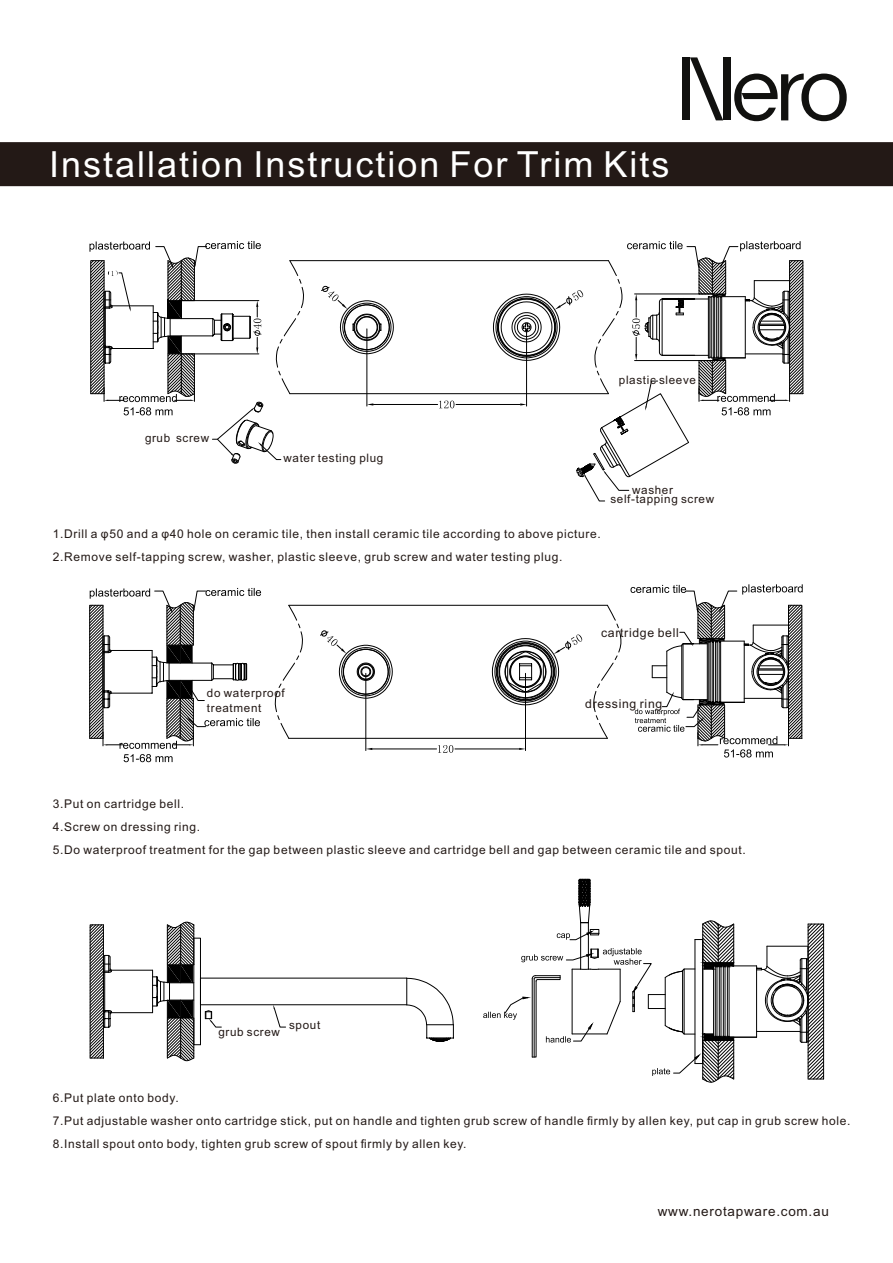
<style>
.page{position:relative;width:893px;height:1263px;background:#fff}
.page>*{position:absolute;margin:0;border:0;box-sizing:border-box;transform-origin:0 0}
.t1{font:36px "Arial";letter-spacing:.055em;color:#fff}
.t2{font:13.5px "Arial";letter-spacing:.055em;color:#231916}
.t3{font:12.3px "Arial";letter-spacing:.055em;color:#231916}
.t4{font:12px/23.1px "Arial";letter-spacing:.055em;color:#231916}
.t5{font:11.7px/9.6px "Arial";letter-spacing:.055em;color:#231916}
</style>
<div class="page">
<div style="left:0;top:142px;width:893px;height:44px;background:#231916"></div>
<div style="left:723px;top:57px;width:7px;height:63px;background:#11110f"></div>
<div style="left:683px;top:57px;width:7px;height:63px;background:#11110f"></div>
<svg style="left:690px;top:57px;width:33px;height:63px"></svg>
<svg style="left:734px;top:74px;width:113px;height:47px"></svg>
<hr style="left:367px;top:329px;width:1px;height:77px;background:#000">
<hr style="left:373px;top:404px;width:65px;height:1px;background:#000">
<hr style="left:456px;top:404px;width:64px;height:1px;background:#000">
<svg style="left:367px;top:403px;width:6px;height:3px"></svg>
<svg style="left:439px;top:401px;width:15px;height:7px"></svg>
<svg style="left:304px;top:260px;width:189px;height:137px"></svg>
<svg style="left:89px;top:241px;width:215px;height:223px"></svg>
<svg style="left:493px;top:241px;width:311px;height:260px"></svg>
<hr style="left:366px;top:673px;width:1px;height:77px;background:#000">
<hr style="left:372px;top:749px;width:65px;height:1px;background:#000">
<hr style="left:455px;top:749px;width:64px;height:1px;background:#000">
<svg style="left:366px;top:748px;width:6px;height:2px"></svg>
<svg style="left:438px;top:745px;width:15px;height:8px"></svg>
<svg style="left:274px;top:604px;width:218px;height:138px"></svg>
<svg style="left:320px;top:630px;width:73px;height:69px"></svg>
<svg style="left:89px;top:588px;width:172px;height:174px"></svg>
<svg style="left:492px;top:584px;width:311px;height:173px"></svg>
<hr style="left:200px;top:1004px;width:207px;height:1px;background:#000">
<hr style="left:200px;top:978px;width:207px;height:1px;background:#000">
<svg style="left:406px;top:978px;width:48px;height:64px"></svg>
<svg style="left:273px;top:1005px;width:13px;height:23px"></svg>
<svg style="left:89px;top:921px;width:133px;height:140px"></svg>
<svg style="left:483px;top:879px;width:341px;height:203px"></svg>
<h1 class="t1" style="left:49px;top:151px;width:622px">Installation Instruction For Trim Kits</h1>
<p class="t5" style="left:619px;top:376px;width:79px">plastic sleeve</p>
<p class="t5" style="left:145px;top:434px;width:66px">grub screw</p>
<p class="t5" style="left:284px;top:454px;width:101px">water testing plug</p>
<p class="t4" style="left:53px;top:524px;width:549px">1.Drill a φ50 and a φ40 hole on ceramic tile, then install ceramic tile according to above picture.<br>2.Remove self-tapping screw, washer, plastic sleeve, grub screw and water testing plug.</p>
<p class="t5" style="left:610px;top:486px;width:105px;text-indent:22px">washer self-tapping screw</p>
<p class="t5" style="left:207px;top:687px;width:79px;line-height:14.2px">do waterproof treatment</p>
<p class="t3" style="left:601px;top:628px;width:79px">cartridge bell</p>
<p class="t3" style="left:585px;top:699px;width:79px">dressing ring</p>
<p class="t4" style="left:53px;top:793px;width:695px">3.Put on cartridge bell.<br>4.Screw on dressing ring.<br>5.Do waterproof treatment for the gap between plastic sleeve and cartridge bell and gap between ceramic tile and spout.</p>
<p class="t5" style="left:218px;top:1028px;width:63px">grub screw</p>
<p class="t5" style="left:289px;top:1021px;width:33px">spout</p>
<p class="t4" style="left:53px;top:1087px;width:799px">6.Put plate onto body.<br>7.Put adjustable washer onto cartridge stick, put on handle and tighten grub screw of handle firmly by allen key, put cap in grub screw hole.<br>8.Install spout onto body, tighten grub screw of spout firmly by allen key.</p>
<p class="t2" style="left:658px;top:1206px;width:173px">www.nerotapware.com.au</p>
</div>
